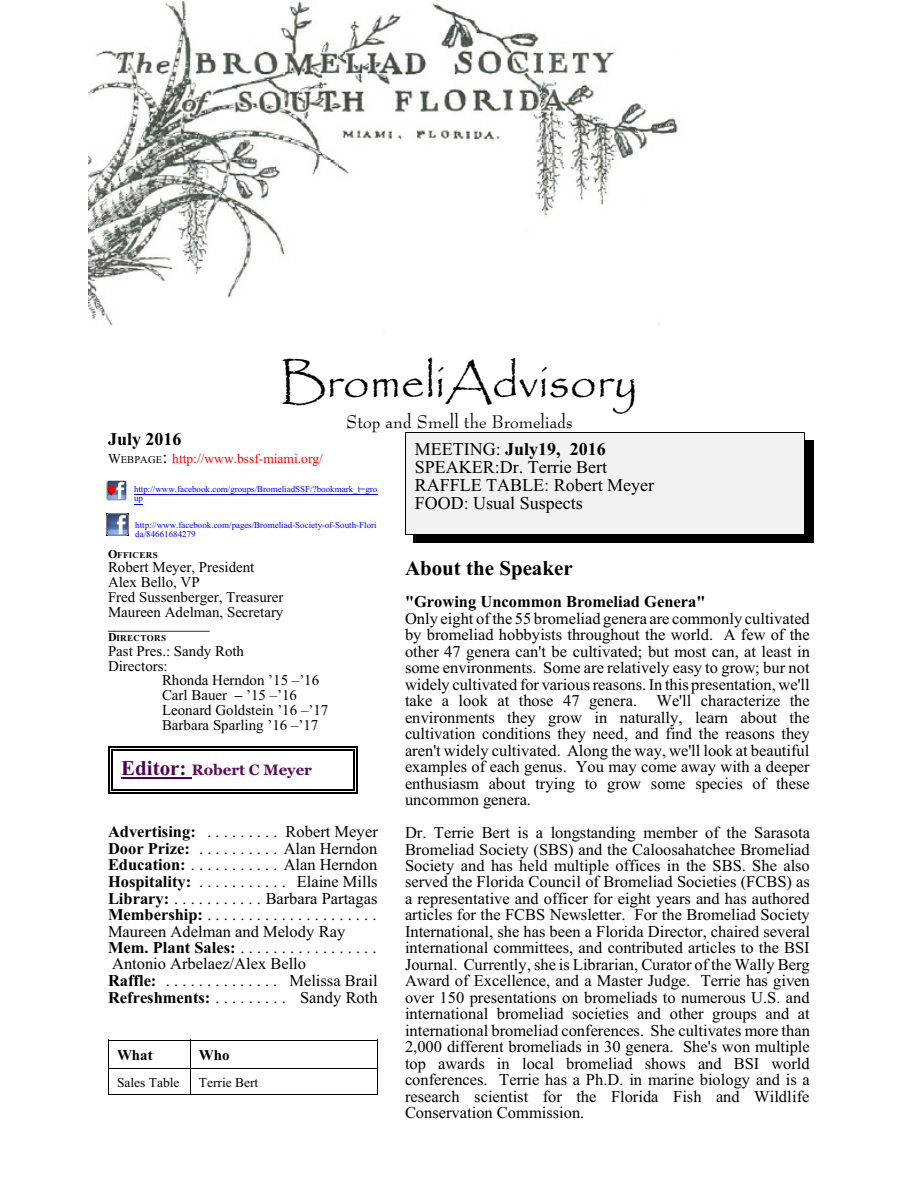
<style>
.page{position:relative;width:918px;height:1188px;background:#fff}
.page>*{position:absolute;margin:0;border:0;box-sizing:border-box;transform-origin:0 0}
.t1{font:48px "Papyrus";color:#000}
.t2{font:700 21px "Times New Roman";color:#000}
.t3{font:18px/18px "Times New Roman";color:#000}
.t4{font:18px "Bernhard Modern BT";color:#000}
.t5{font:700 18px "Times New Roman";color:#000}
.t6{font:16.5px/16.5px "Times New Roman";color:#000;text-align:justify}
.t7{font:700 16.5px "Times New Roman";color:#000}
.t8{font:15px/15px "Times New Roman";color:#000}
.t9{font:700 15px "Georgia";color:#590d59}
.t10{font:700 15px "Times New Roman";color:#000}
.t11{font:13.5px "Times New Roman";color:#f00}
.t12{font:13.5px "Times New Roman";color:#000}
.t13{font:700 12px "Times New Roman";color:#000}
.t14{font:9px/9.1px "Times New Roman";color:#00f}
.t15{font:700 9px "Times New Roman";letter-spacing:.045em;color:#000}
.s1{color:#000}
.s2{font-size:10.5px;color:#000}
.s3{font-size:18px;color:#000}
.s4{font-size:12px}
.s5{font-weight:700}
.s6{font-family:"Times New Roman";font-size:21px;color:#4f004f}
</style>
<div class="page">
<hr style="left:108px;top:1040px;width:82px;height:1px;background:#000">
<hr style="left:190px;top:1040px;width:188px;height:1px;background:#000">
<svg style="left:108px;top:1041px;width:1px;height:53px"></svg>
<hr style="left:108px;top:1068px;width:82px;height:1px;background:#000">
<hr style="left:108px;top:1094px;width:82px;height:1px;background:#000">
<svg style="left:190px;top:1041px;width:1px;height:53px"></svg>
<svg style="left:377px;top:1041px;width:1px;height:53px"></svg>
<hr style="left:190px;top:1068px;width:188px;height:1px;background:#000">
<hr style="left:190px;top:1094px;width:188px;height:1px;background:#000">
<img style="left:88px;top:1px;width:590px;height:325px">
<hr style="left:134px;top:495px;width:243px;height:1px;background:#00f">
<hr style="left:121px;top:778px;width:71px;height:1px;background:#4f004f">
<hr style="left:111px;top:749px;width:1px;height:42px;background:#000">
<hr style="left:353px;top:749px;width:1px;height:42px;background:#000">
<hr style="left:111px;top:749px;width:243px;height:2px;background:#000">
<hr style="left:111px;top:790px;width:243px;height:1px;background:#000">
<hr style="left:108px;top:746px;width:1px;height:48px;background:#000">
<hr style="left:356px;top:746px;width:1px;height:48px;background:#000">
<hr style="left:108px;top:746px;width:249px;height:2px;background:#000">
<hr style="left:108px;top:792px;width:249px;height:2px;background:#000">
<div style="left:405px;top:432px;width:400px;height:103px;background:#f2f2f2"></div>
<hr style="left:405px;top:432px;width:1px;height:103px;background:#000">
<hr style="left:804px;top:432px;width:1px;height:103px;background:#000">
<hr style="left:405px;top:432px;width:400px;height:1px;background:#000">
<hr style="left:405px;top:534px;width:400px;height:1px;background:#000">
<div style="left:805px;top:440px;width:8px;height:103px;background:#000"></div>
<div style="left:413px;top:535px;width:400px;height:8px;background:#000"></div>
<img style="left:106px;top:480px;width:21px;height:21px">
<img style="left:107px;top:514px;width:22px;height:22px">
<h1 class="t1" style="left:280px;top:358px;width:359px">BromeliAdvisory</h1>
<p class="t4" style="left:346px;top:414px;width:228px">Stop and Smell the Bromeliads</p>
<p class="t5" style="left:108px;top:433px;width:75px">July 2016</p>
<p class="t11" style="left:108px;top:454px;width:217px"><span class="s1">W</span><span class="s2">EBPAGE</span><span class="s3">:</span> http://www.bssf-miami.org/</p>
<p class="t14" style="left:134px;top:486px;width:245px">http://www.facebook.com/groups/BromeliadSSF/?bookmark_t=gro up</p>
<p class="t14" style="left:135px;top:522px;width:243px">http://www.facebook.com/pages/Bromeliad-Society-of-South-Flori da/84661684279</p>
<p class="t15" style="left:108px;top:552px;width:51px"><span class="s4">O</span>FFICERS</p>
<p class="t8" style="left:108px;top:561px;width:177px">Robert Meyer, President<br>Alex Bello, VP<br>Fred Sussenberger, Treasurer<br>Maureen Adelman, Secretary</p>
<p class="t13" style="left:108px;top:621px;width:103px">_________________</p>
<p class="t15" style="left:108px;top:635px;width:60px"><span class="s4">D</span>IRECTORS</p>
<p class="t8" style="left:108px;top:644px;width:138px">Past Pres.: Sandy Roth<br>Directors:</p>
<p class="t8" style="left:162px;top:674px;width:168px">Rhonda Herndon ’15 –’16<br>Carl Bauer <span class="s5">–</span> ’15 –’16<br>Leonard Goldstein ’16 –’17<br>Barbara Sparling ’16 –’17</p>
<p class="t9" style="left:121px;top:764px;width:192px"><span class="s6">Editor:</span> Robert C Meyer</p>
<p class="t3" style="left:415px;top:442px;width:241px">MEETING: <span class="s5">July19, 2016<br></span>SPEAKER:Dr. Terrie Bert<br>RAFFLE TABLE: Robert Meyer<br>FOOD: Usual Suspects</p>
<p class="t2" style="left:405px;top:561px;width:169px">About the Speaker</p>
<p class="t7" style="left:405px;top:596px;width:302px">"Growing Uncommon Bromeliad Genera"</p>
<p class="t6" style="left:405px;top:612px;width:406px">Only eight of the 55 bromeliad genera are commonly cultivated by bromeliad hobbyists throughout the world. A few of the other 47 genera can't be cultivated; but most can, at least in some environments. Some are relatively easy to grow; bur not widely cultivated for various reasons. In this presentation, we'll take a look at those 47 genera. We'll characterize the environments they grow in naturally, learn about the cultivation conditions they need, and find the reasons they aren't widely cultivated. Along the way, we'll look at beautiful examples of each genus. You may come away with a deeper enthusiasm about trying to grow some species of these uncommon genera.</p>
<p class="t6" style="left:405px;top:826px;width:407px">Dr. Terrie Bert is a longstanding member of the Sarasota Bromeliad Society (SBS) and the Caloosahatchee Bromeliad Society and has held multiple offices in the SBS. She also served the Florida Council of Bromeliad Societies (FCBS) as a representative and officer for eight years and has authored articles for the FCBS Newsletter. For the Bromeliad Society International, she has been a Florida Director, chaired several international committees, and contributed articles to the BSI Journal. Currently, she is Librarian, Curator of the Wally Berg Award of Excellence, and a Master Judge. Terrie has given over 150 presentations on bromeliads to numerous U.S. and international bromeliad societies and other groups and at international bromeliad conferences. She cultivates more than 2,000 different bromeliads in 30 genera. She's won multiple top awards in local bromeliad shows and BSI world conferences. Terrie has a Ph.D. in marine biology and is a research scientist for the Florida Fish and Wildlife Conservation Commission.</p>
<p class="t6" style="left:108px;top:825px;width:271px;text-align:left"><span class="s5">Advertising:</span> . . . . . . . . . Robert Meyer <span class="s5">Door Prize:</span> . . . . . . . . . . Alan Herndon <span class="s5">Education:</span> . . . . . . . . . . . Alan Herndon <span class="s5">Hospitality:</span> . . . . . . . . . . . Elaine Mills <span class="s5">Library:</span> . . . . . . . . . . . Barbara Partagas <span class="s5">Membership:</span> .....................<br>Maureen Adelman and Melody Ray <span class="s5">Mem. Plant Sales:</span>.................<br>Antonio Arbelaez/Alex Bello<br><span class="s5">Raffle:</span> . . . . . . . . . . . . . . Melissa Brail <span class="s5">Refreshments:</span> . . . . . . . . . Sandy Roth</p>
<p class="t10" style="left:117px;top:1050px;width:37px">What</p>
<p class="t10" style="left:199px;top:1050px;width:32px">Who</p>
<p class="t12" style="left:117px;top:1078px;width:64px">Sales Table</p>
<p class="t12" style="left:199px;top:1078px;width:61px">Terrie Bert</p>
</div>
